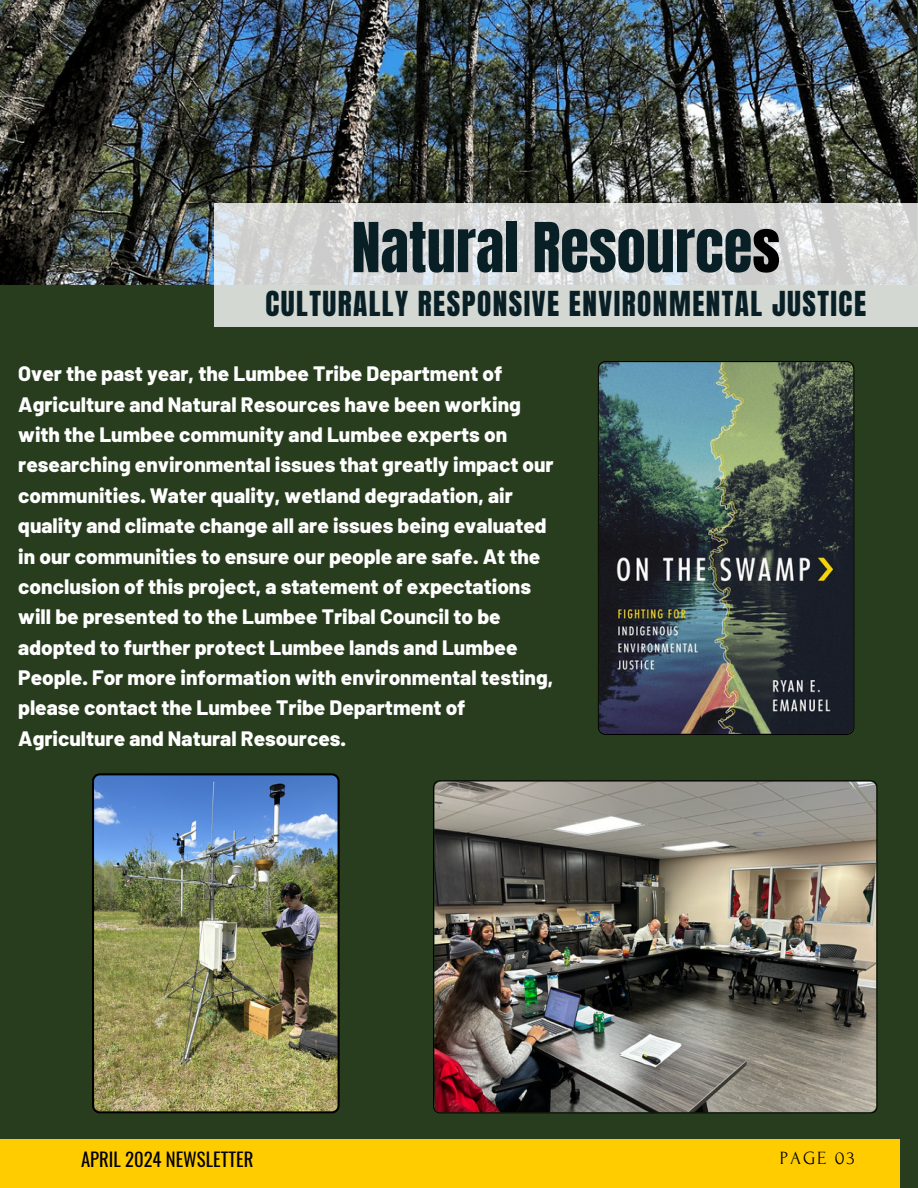
<style>
.page{position:relative;width:918px;height:1188px;background:#283d1e}
.page>*{position:absolute;margin:0;border:0;box-sizing:border-box;transform-origin:0 0}
.t1{font:58.5px "Anton";color:#091f26}
.t2{font:29.25px "Anton";letter-spacing:.05em;color:#091f26}
.t3{font:800 20.85px/30.3px "Barlow";color:#fff}
.t4{font:18.6px "Oswald";color:#000}
.t5{font:18.6px "Forum";letter-spacing:.1em;color:#000}
.s1{color:#000}
</style>
<div class="page">
<div style="left:0;top:1139px;width:900px;height:49px;background:#fc0"></div>
<img style="left:0;top:0;width:917px;height:285px">
<img style="left:598px;top:361px;width:256px;height:374px">
<svg style="left:215px;top:203px;width:703px;height:124px;background:#d5d7d5"></svg>
<img style="left:433px;top:780px;width:444px;height:333px">
<img style="left:92px;top:773px;width:247px;height:341px">
<h3 class="t1" style="left:351px;top:206px;width:430px">Natural Resource<span class="s1">s</span></h3>
<h3 class="t2" style="left:266px;top:283px;width:602px">CULTURALLY RESPONSIVE ENVIRONMENTAL JUSTICE</h3>
<p class="t3" style="left:18px;top:358px;width:537px">Over the past year, the Lumbee Tribe Department of Agriculture and Natural Resources have been working with the Lumbee community and Lumbee experts on researching environmental issues that greatly impact our communities. Water quality, wetland degradation, air quality and climate change all are issues being evaluated in our communities to ensure our people are safe. At the conclusion of this project, a statement of expectations will be presented to the Lumbee Tribal Council to be adopted to further protect Lumbee lands and Lumbee People. For more information with environmental testing, please contact the Lumbee Tribe Department of Agriculture and Natural Resources.</p>
<p class="t4" style="left:81px;top:1145px;width:174px">APRIL 2024 NEWSLETTER</p>
<p class="t5" style="left:780px;top:1148px;width:76px">PAGE 03</p>
</div>
